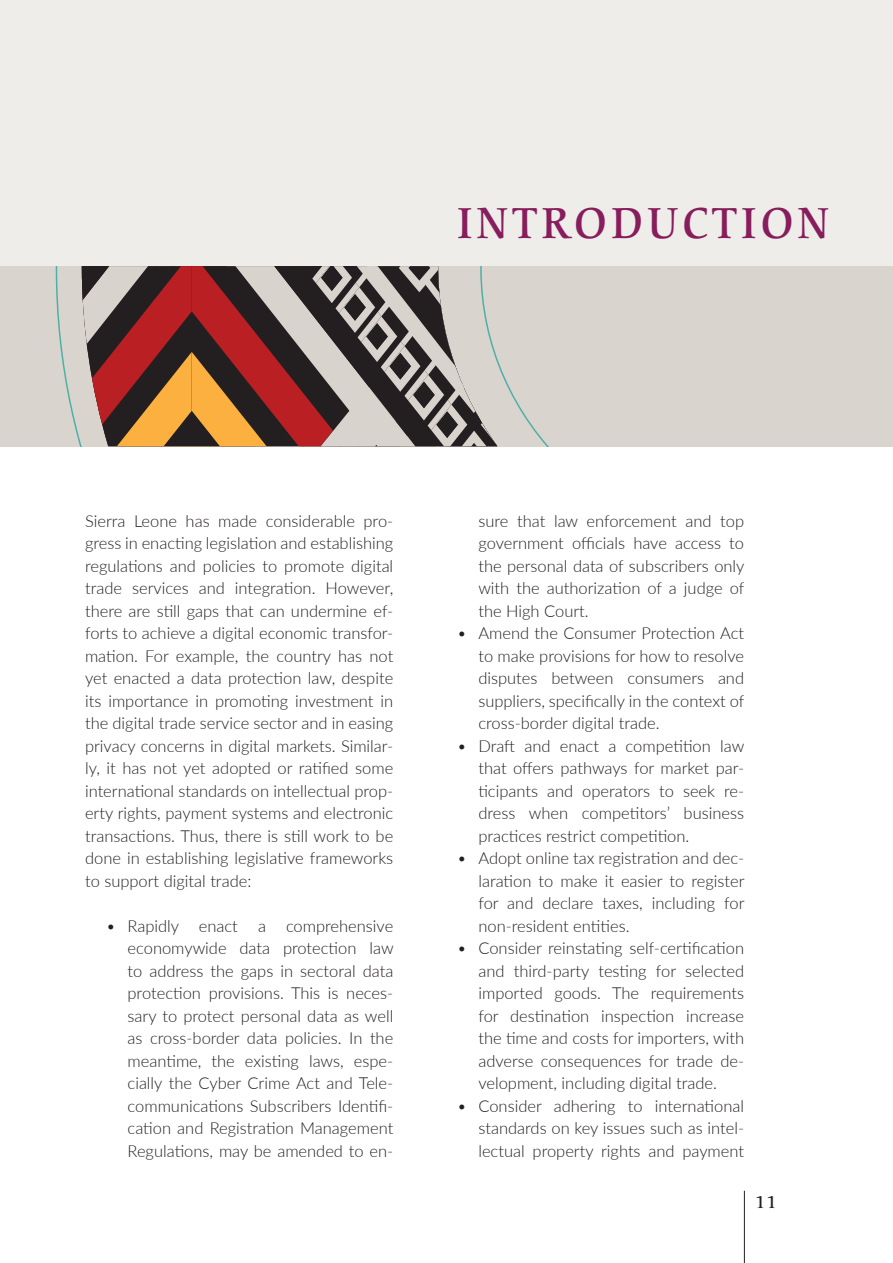
<style>
.page{position:relative;width:893px;height:1263px;background:#fff}
.page>*{position:absolute;margin:0;border:0;box-sizing:border-box;transform-origin:0 0}
.t1{font:500 42px "Cerigo Std";letter-spacing:.1em;color:#871d5c}
._00_Body_text{font:300 16.5px/22.5px "Lato";color:#231f20;text-align:justify}
.t2{font:500 16.5px "Cerigo Std";color:#231f20}
</style>
<div class="page">
<div style="left:0;top:0;width:893px;height:446px;background:#eeedea"></div>
<div style="left:0;top:266px;width:893px;height:180px;background:#dad4ce"></div>
<svg style="left:56px;top:266px;width:492px;height:180px"></svg>
<hr style="left:744px;top:1191px;width:1px;height:72px;background:#231f20">
<h1 class="t1" style="left:457px;top:199px;width:374px">INTRODUCTION</h1>
<p class="_00_Body_text" style="left:85px;top:509px;width:310px">Sierra Leone has made considerable pro&shy;gress in enacting legislation and establishing regulations and policies to promote digital trade services and integration. However, there are still gaps that can undermine ef&shy;forts to achieve a digital economic transfor&shy;mation. For example, the country has not yet enacted a data protection law, despite its importance in promoting investment in the digital trade service sector and in easing privacy concerns in digital markets. Similar&shy;ly, it has not yet adopted or ratified some international standards on intellectual prop&shy;erty rights, payment systems and electronic transactions. Thus, there is still work to be done in establishing legislative frameworks to support digital trade:</p>
<p class="_00_Body_text" style="left:128px;top:914px;width:268px;text-indent:-21px">• Rapidly enact a comprehensive economywide data protection law to address the gaps in sectoral data protection provisions. This is neces&shy;sary to protect personal data as well as cross-border data policies. In the meantime, the existing laws, espe&shy;cially the Cyber Crime Act and Tele&shy;communications Subscribers Identifi&shy;cation and Registration Management Regulations, may be amended to en-</p>
<p class="_00_Body_text" style="left:478px;top:509px;width:268px">sure that law enforcement and top government officials have access to the personal data of subscribers only with the authorization of a judge of the High Court.</p>
<p class="_00_Body_text" style="left:478px;top:621px;width:268px;text-indent:-21px">• Amend the Consumer Protection Act to make provisions for how to resolve disputes between consumers and suppliers, specifically in the context of cross-border digital trade.</p>
<p class="_00_Body_text" style="left:478px;top:734px;width:268px;text-indent:-21px">• Draft and enact a competition law that offers pathways for market par&shy;ticipants and operators to seek re&shy;dress when competitors’ business practices restrict competition.</p>
<p class="_00_Body_text" style="left:478px;top:846px;width:268px;text-indent:-21px">• Adopt online tax registration and dec&shy;laration to make it easier to register for and declare taxes, including for non-resident entities.</p>
<p class="_00_Body_text" style="left:478px;top:936px;width:267px;text-indent:-21px">• Consider reinstating self-certification and third-party testing for selected imported goods. The requirements for destination inspection increase the time and costs for importers, with adverse consequences for trade de&shy;velopment, including digital trade.</p>
<p class="_00_Body_text" style="left:478px;top:1094px;width:267px;text-indent:-21px">• Consider adhering to international standards on key issues such as intel&shy;lectual property rights and payment</p>
<p class="t2" style="left:755px;top:1193px;width:23px">11</p>
</div>
